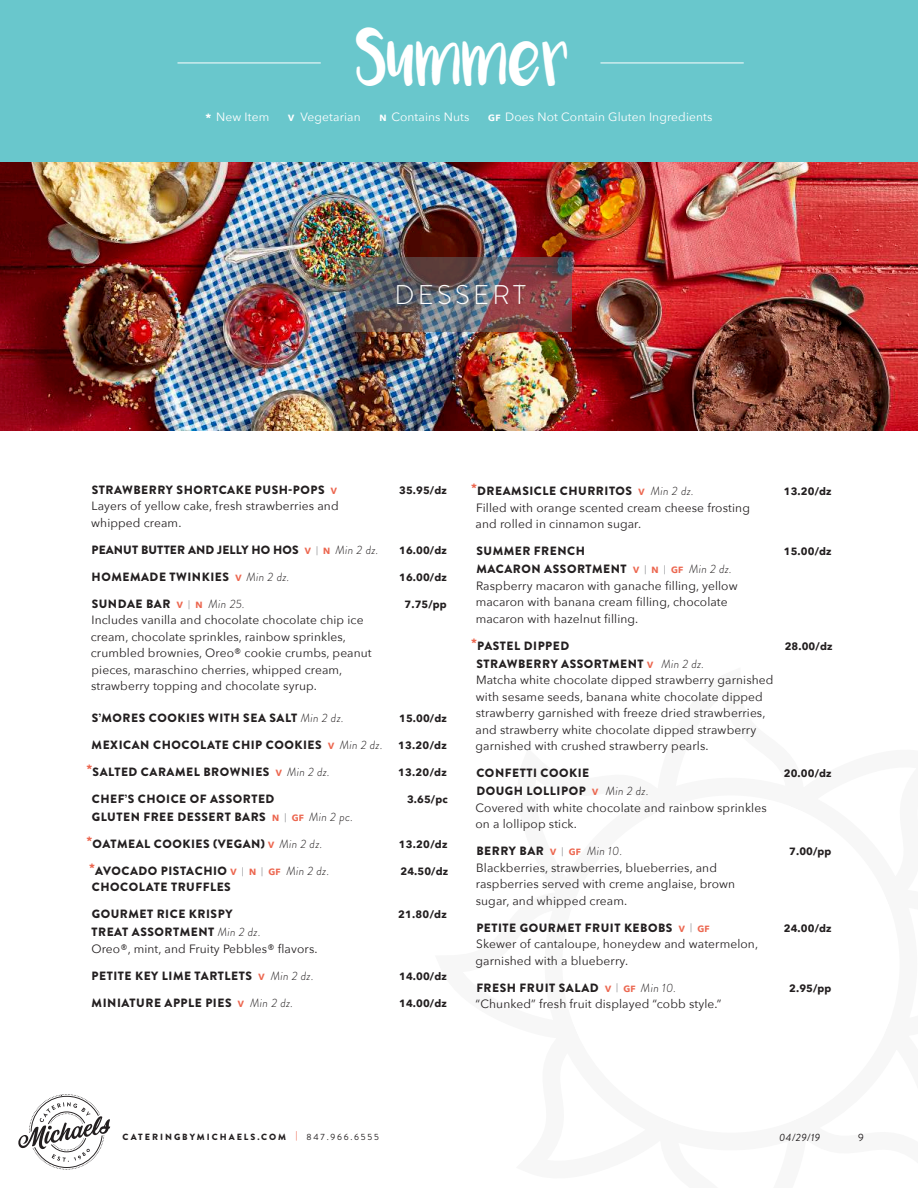
<style>
.page{position:relative;width:918px;height:1188px;background:#fff}
.page>*{position:absolute;margin:0;border:0;box-sizing:border-box;transform-origin:0 0}
.t1{font:43.5px "Luna";color:#fff}
.t2{font:300 27px "Brandon Grotesque";letter-spacing:.12em;color:#fff}
.t3{font:12px/16.5px "Avenir Next";letter-spacing:.01em;color:#231f20}
.t4{font:900 12px "Brandon Grotesque";letter-spacing:.045em;color:#231f20}
.t5{font:12px "Avenir Next";letter-spacing:.01em;color:#fff}
.t6{font:900 12px "Brandon Grotesque";letter-spacing:.01em;color:#231f20}
.t7{font:700 10.5px "Avenir Next";letter-spacing:.01em;color:#231f20}
.t8{font:italic 10.5px "Brandon Grotesque";color:#231f20}
.t9{font:10.5px "Brandon Grotesque";color:#231f20}
.t10{font:900 9px "Brandon Grotesque";letter-spacing:.22em;color:#231f20}
.s1{font-weight:700}
.s2{font-weight:700;font-size:9px}
.s3{font-family:"Avenir Next";font-weight:700;font-size:9px;color:#ec6750}
.s4{font-family:"Avenir Next";font-weight:400;font-size:9px;color:#808285}
.s5{font-weight:300;font-style:italic}
.s6{color:#ec6750}
.s7{font-weight:400}
</style>
<div class="page">
<div style="left:0;top:0;width:918px;height:166px;background:#69c7cc"></div>
<svg style="left:18px;top:1094px;width:92px;height:76px"></svg>
<hr style="left:178px;top:63px;width:143px;height:1px;background:#fff">
<hr style="left:600px;top:63px;width:144px;height:1px;background:#fff">
<img style="left:0;top:162px;width:918px;height:269px">
<img style="left:346px;top:257px;width:226px;height:75px">
<h1 class="t1" style="left:356px;top:46px;width:216px">SUMMER</h1>
<p class="t5" style="left:205px;top:107px;width:65px"><span class="s1">*</span> New Item</p>
<p class="t5" style="left:288px;top:107px;width:74px"><span class="s2">V</span> Vegetarian</p>
<p class="t5" style="left:380px;top:107px;width:91px"><span class="s2">N</span> Contains Nuts</p>
<p class="t5" style="left:488px;top:107px;width:226px"><span class="s2">GF</span> Does Not Contain Gluten Ingredients</p>
<h2 class="t2" style="left:395px;top:276px;width:133px">DESSERT</h2>
<h2 class="t2" style="left:386px;top:279px;width:133px">DESSERT</h2>
<p class="t4" style="left:92px;top:481px;width:247px">STRAWBERRY SHORTCAKE PUSH-POPS <span class="s3">V</span></p>
<p class="t7" style="left:399px;top:481px;width:49px">35.95/dz</p>
<p class="t3" style="left:91px;top:497px;width:249px">Layers of yellow cake, fresh strawberries and whipped cream.</p>
<p class="t6" style="left:92px;top:541px;width:288px">PEANUT BUTTER AND JELLY HO HOS <span class="s3">V</span> <span class="s4">|</span> <span class="s3">N</span> <span class="s5">Min 2 dz.</span></p>
<p class="t7" style="left:399px;top:541px;width:49px">16.00/dz</p>
<p class="t4" style="left:92px;top:568px;width:199px">HOMEMADE TWINKIES <span class="s3">V</span> <span class="s5">Min 2 dz.</span></p>
<p class="t7" style="left:399px;top:568px;width:49px">16.00/dz</p>
<p class="t4" style="left:92px;top:595px;width:155px">SUNDAE BAR <span class="s3">V</span> <span class="s4">|</span> <span class="s3">N</span> <span class="s5">Min 25.</span></p>
<p class="t7" style="left:405px;top:595px;width:44px">7.75/pp</p>
<p class="t3" style="left:91px;top:611px;width:282px">Includes vanilla and chocolate chocolate chip ice cream, chocolate sprinkles, rainbow sprinkles, crumbled brownies, Oreo® cookie crumbs, peanut pieces, maraschino cherries, whipped cream, strawberry topping and chocolate syrup.</p>
<p class="t4" style="left:92px;top:709px;width:254px">S’MORES COOKIES WITH SEA SALT <span class="s5">Min 2 dz.</span></p>
<p class="t7" style="left:399px;top:709px;width:49px">15.00/dz</p>
<p class="t4" style="left:92px;top:736px;width:292px">MEXICAN CHOCOLATE CHIP COOKIES <span class="s3">V</span> <span class="s5">Min 2 dz.</span></p>
<p class="t7" style="left:398px;top:736px;width:50px">13.20/dz</p>
<p class="t4" style="left:86px;top:763px;width:245px"><sup>*</sup>SALTED CARAMEL BROWNIES <span class="s3">V</span> <span class="s5">Min 2 dz.</span></p>
<p class="t7" style="left:398px;top:763px;width:50px">13.20/dz</p>
<p class="t4" style="left:92px;top:790px;width:184px">CHEF’S CHOICE OF ASSORTED</p>
<p class="t7" style="left:407px;top:790px;width:42px">3.65/pc</p>
<p class="t4" style="left:92px;top:808px;width:263px">GLUTEN FREE DESSERT BARS <span class="s3">N</span> <span class="s4">|</span> <span class="s3">GF</span> <span class="s5">Min 2 pc.</span></p>
<p class="t4" style="left:86px;top:835px;width:237px"><sup>*</sup>OATMEAL COOKIES (VEGAN) <span class="s3">V</span> <span class="s5">Min 2 dz.</span></p>
<p class="t7" style="left:399px;top:835px;width:50px">13.20/dz</p>
<p class="t4" style="left:89px;top:862px;width:242px"><sup>*</sup>AVOCADO PISTACHIO <span class="s3">V</span> <span class="s4">|</span> <span class="s3">N</span> <span class="s4">|</span> <span class="s3">GF</span> <span class="s5">Min 2 dz.</span></p>
<p class="t7" style="left:401px;top:862px;width:49px">24.50/dz</p>
<p class="t4" style="left:92px;top:879px;width:141px">CHOCOLATE TRUFFLES</p>
<p class="t4" style="left:92px;top:906px;width:142px">GOURMET RICE KRISPY</p>
<p class="t7" style="left:398px;top:905px;width:50px">21.80/dz</p>
<p class="t4" style="left:91px;top:924px;width:171px">TREAT ASSORTMENT <span class="s5">Min 2 dz.</span></p>
<p class="t3" style="left:91px;top:940px;width:228px">Oreo®, mint, and Fruity Pebbles® flavors.</p>
<p class="t4" style="left:92px;top:967px;width:224px">PETITE KEY LIME TARTLETS <span class="s3">V</span> <span class="s5">Min 2 dz.</span></p>
<p class="t7" style="left:399px;top:967px;width:49px">14.00/dz</p>
<p class="t4" style="left:92px;top:994px;width:203px">MINIATURE APPLE PIES <span class="s3">V</span> <span class="s5">Min 2 dz.</span></p>
<p class="t7" style="left:399px;top:994px;width:49px">14.00/dz</p>
<p class="t4" style="left:471px;top:483px;width:224px"><sup>*</sup>DREAMSICLE CHURRITOS <span class="s3">V</span> <span class="s5">Min 2 dz.</span></p>
<p class="t7" style="left:784px;top:482px;width:49px">13.20/dz</p>
<p class="t3" style="left:476px;top:499px;width:276px">Filled with orange scented cream cheese frosting and rolled in cinnamon sugar.</p>
<p class="t4" style="left:476px;top:543px;width:110px">SUMMER FRENCH</p>
<p class="t7" style="left:784px;top:542px;width:49px">15.00/dz</p>
<p class="t4" style="left:476px;top:561px;width:257px">MACARON ASSORTMENT <span class="s3">V</span> <span class="s4">|</span> <span class="s3">N</span> <span class="s4">|</span> <span class="s3">GF</span> <span class="s5">Min 2 dz.</span></p>
<p class="t3" style="left:476px;top:577px;width:264px">Raspberry macaron with ganache filling, yellow macaron with banana cream filling, chocolate macaron with hazelnut filling.</p>
<p class="t4" style="left:471px;top:637px;width:100px"><sup>*</sup>PASTEL DIPPED</p>
<p class="t7" style="left:785px;top:637px;width:49px">28.00/dz</p>
<p class="t4" style="left:476px;top:655px;width:229px">STRAWBERRY ASSORTMENT <span class="s3">V</span> <span class="s5">Min 2 dz.</span></p>
<p class="t3" style="left:476px;top:671px;width:300px">Matcha white chocolate dipped strawberry garnished with sesame seeds, banana white chocolate dipped strawberry garnished with freeze dried strawberries, and strawberry white chocolate dipped strawberry garnished with crushed strawberry pearls.</p>
<p class="t4" style="left:476px;top:764px;width:114px">CONFETTI COOKIE</p>
<p class="t7" style="left:784px;top:764px;width:49px">20.00/dz</p>
<p class="t4" style="left:476px;top:782px;width:174px">DOUGH LOLLIPOP <span class="s3">V</span> <span class="s5">Min 2 dz.</span></p>
<p class="t3" style="left:476px;top:799px;width:293px">Covered with white chocolate and rainbow sprinkles on a lollipop stick.</p>
<p class="t4" style="left:476px;top:842px;width:148px">BERRY BAR <span class="s3">V</span> <span class="s4">|</span> <span class="s3">GF</span> <span class="s5">Min 10.</span></p>
<p class="t7" style="left:789px;top:842px;width:44px">7.00/pp</p>
<p class="t3" style="left:476px;top:859px;width:261px">Blackberries, strawberries, blueberries, and raspberries served with creme anglaise, brown sugar, and whipped cream.</p>
<p class="t4" style="left:476px;top:919px;width:235px">PETITE GOURMET FRUIT KEBOBS <span class="s3">V</span> <span class="s4">|</span> <span class="s3">GF</span></p>
<p class="t7" style="left:784px;top:919px;width:49px">24.00/dz</p>
<p class="t3" style="left:476px;top:935px;width:284px">Skewer of cantaloupe, honeydew and watermelon, garnished with a blueberry.</p>
<p class="t4" style="left:476px;top:979px;width:201px">FRESH FRUIT SALAD <span class="s3">V</span> <span class="s4">|</span> <span class="s3">GF</span> <span class="s5">Min 10.</span></p>
<p class="t7" style="left:789px;top:979px;width:44px">2.95/pp</p>
<p class="t3" style="left:476px;top:995px;width:247px">“Chunked” fresh fruit displayed “cobb style.”</p>
<p class="t10" style="left:123px;top:1130px;width:258px">CATERINGBYMICHAELS.COM <span class="s6">|</span> <span class="s7">847.966.6555</span></p>
<p class="t8" style="left:779px;top:1130px;width:43px">04/29/19</p>
<p class="t9" style="left:858px;top:1130px;width:7px">9</p>
</div>
